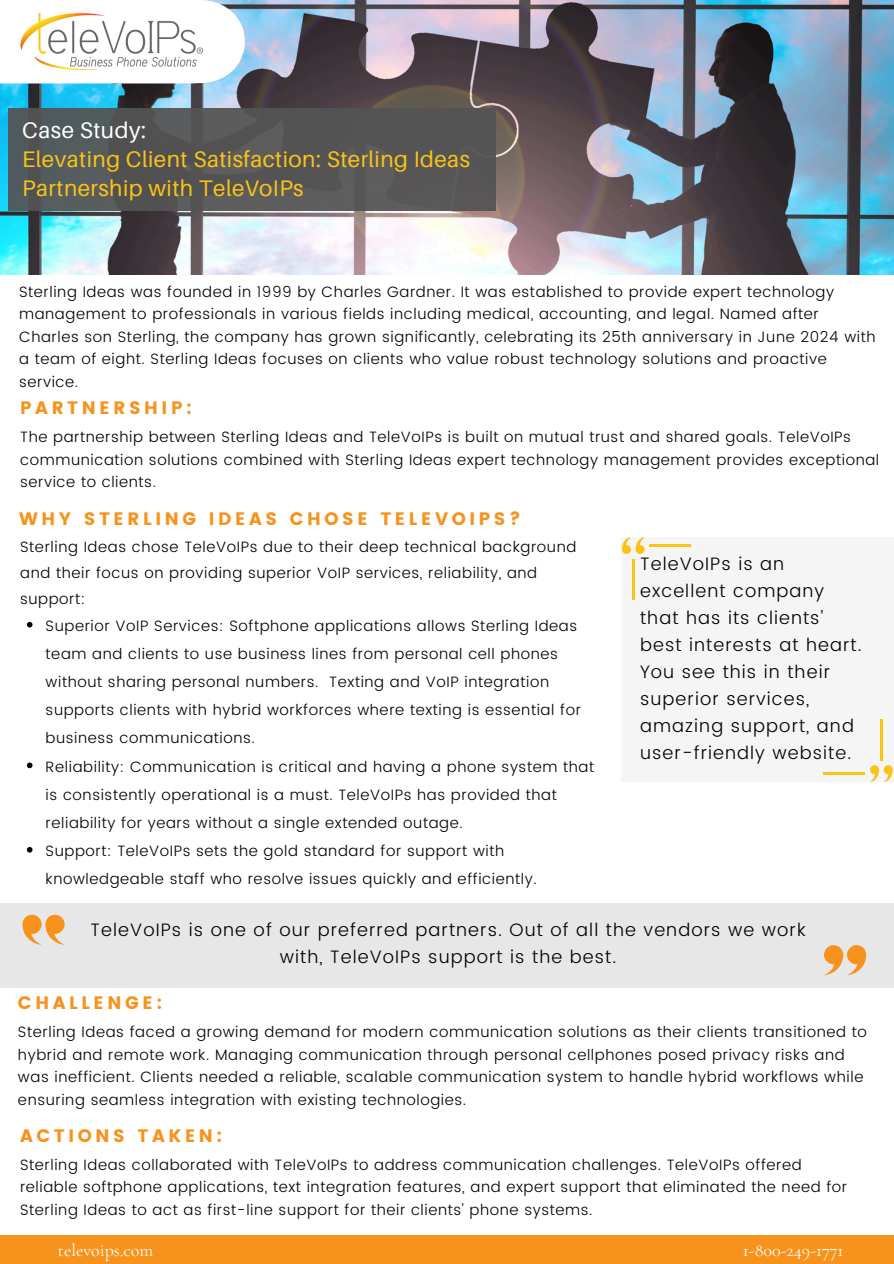
<style>
.page{position:relative;width:894px;height:1264px;background:#fff}
.page>*{position:absolute;margin:0;border:0;box-sizing:border-box;transform-origin:0 0}
.t1{font:22.5px/29.2px "Aileron";letter-spacing:.02em;color:#fac417}
.t2{font:300 18px/27px "Poppins";letter-spacing:.06em;color:#000;text-align:center}
.t3{font:18px "Poppins";letter-spacing:.2em;color:#f7931d}
.t4{font:18px "Cormorant Garamond";color:#fff}
.t5{font:300 15px/22.5px "Poppins";letter-spacing:.04em;color:#000}
.s1{color:#fff}
</style>
<div class="page">
<div style="left:0;top:1235px;width:893px;height:28px;background:#f7931d"></div>
<div style="left:0;top:903px;width:893px;height:84px;background:#e8e7e8"></div>
<svg style="left:22px;top:914px;width:43px;height:31px"></svg>
<svg style="left:824px;top:945px;width:41px;height:30px"></svg>
<div style="left:621px;top:537px;width:272px;height:244px;background:#f5f5f5"></div>
<div style="left:635px;top:545px;width:9px;height:9px;background:#fac417;border-radius:50%"></div>
<svg style="left:621px;top:537px;width:23px;height:15px"></svg>
<hr style="left:632px;top:558px;width:2px;height:42px;background:#fac417">
<hr style="left:649px;top:544px;width:41px;height:3px;background:#fac417">
<svg style="left:870px;top:766px;width:23px;height:15px"></svg>
<hr style="left:880px;top:719px;width:2px;height:41px;background:#fac417">
<hr style="left:823px;top:772px;width:42px;height:2px;background:#fac417">
<img style="left:0;top:0;width:893px;height:274px">
<div style="left:9px;top:108px;width:486px;height:102px;background:#545454"></div>
<svg style="left:0;top:0;width:245px;height:83px"></svg>
<img style="left:18px;top:11px;width:189px;height:61px">
<svg style="left:27px;top:622px;width:5px;height:5px"></svg>
<svg style="left:27px;top:762px;width:5px;height:6px"></svg>
<svg style="left:27px;top:847px;width:5px;height:5px"></svg>
<p class="t1" style="left:22px;top:115px;width:449px"><span class="s1">Case Study:<br></span>Elevating Client Satisfaction: Sterling Ideas<br>Partnership with TeleVoIPs</p>
<p class="t5" style="left:19px;top:280px;width:857px">Sterling Ideas was founded in 1999 by Charles Gardner. It was established to provide expert technology management to professionals in various fields including medical, accounting, and legal. Named after Charles son Sterling, the company has grown significantly, celebrating its 25th anniversary in June 2024 with a team of eight. Sterling Ideas focuses on clients who value robust technology solutions and proactive service.</p>
<p class="t3" style="left:20px;top:398px;width:173px">PARTNERSHIP:</p>
<h2 class="t5" style="left:20px;top:426px;width:860px">The partnership between Sterling Ideas and TeleVoIPs is built on mutual trust and shared goals. TeleVoIPs communication solutions combined with Sterling Ideas expert technology management provides exceptional service to clients.</h2>
<p class="t3" style="left:19px;top:508px;width:503px">WHY STERLING IDEAS CHOSE TELEVOIPS?</p>
<p class="t5" style="left:20px;top:534px;width:557px;line-height:25.8px">Sterling Ideas chose TeleVoIPs due to their deep technical background and their focus on providing superior VoIP services, reliability, and support:</p>
<h3 class="t5" style="left:46px;top:611px;width:536px;line-height:28.2px">Superior VoIP Services: Softphone applications allows Sterling Ideas team and clients to use business lines from personal cell phones without sharing personal numbers. Texting and VoIP integration supports clients with hybrid workforces where texting is essential for business communications.</h3>
<p class="t5" style="left:46px;top:752px;width:550px;line-height:28.2px">Reliability: Communication is critical and having a phone system that is consistently operational is a must. TeleVoIPs has provided that reliability for years without a single extended outage.</p>
<h2 class="t5" style="left:46px;top:836px;width:492px;line-height:28.2px">Support: TeleVoIPs sets the gold standard for support with knowledgeable staff who resolve issues quickly and efficiently.</h2>
<p class="t2" style="left:640px;top:550px;width:223px;text-align:left">TeleVoIPs is an excellent company that has its clients’ best interests at heart.<br>You see this in their superior services, amazing support, and user-friendly website.</p>
<p class="t2" style="left:91px;top:916px;width:716px">TeleVoIPs is one of our preferred partners. Out of all the vendors we work with, TeleVoIPs support is the best.</p>
<p class="t3" style="left:18px;top:992px;width:146px">CHALLENGE:</p>
<p class="t5" style="left:18px;top:1020px;width:850px">Sterling Ideas faced a growing demand for modern communication solutions as their clients transitioned to hybrid and remote work. Managing communication through personal cellphones posed privacy risks and was inefficient. Clients needed a reliable, scalable communication system to handle hybrid workflows while ensuring seamless integration with existing technologies.</p>
<p class="t3" style="left:20px;top:1125px;width:204px">ACTIONS TAKEN:</p>
<p class="t5" style="left:20px;top:1153px;width:828px">Sterling Ideas collaborated with TeleVoIPs to address communication challenges. TeleVoIPs offered reliable softphone applications, text integration features, and expert support that eliminated the need for<br>Sterling Ideas to act as first-line support for their clients' phone systems.</p>
<p class="t4" style="left:58px;top:1238px;width:97px">televoips.com</p>
<h2 class="t4" style="left:742px;top:1238px;width:102px">1-800-249-1771</h2>
</div>
